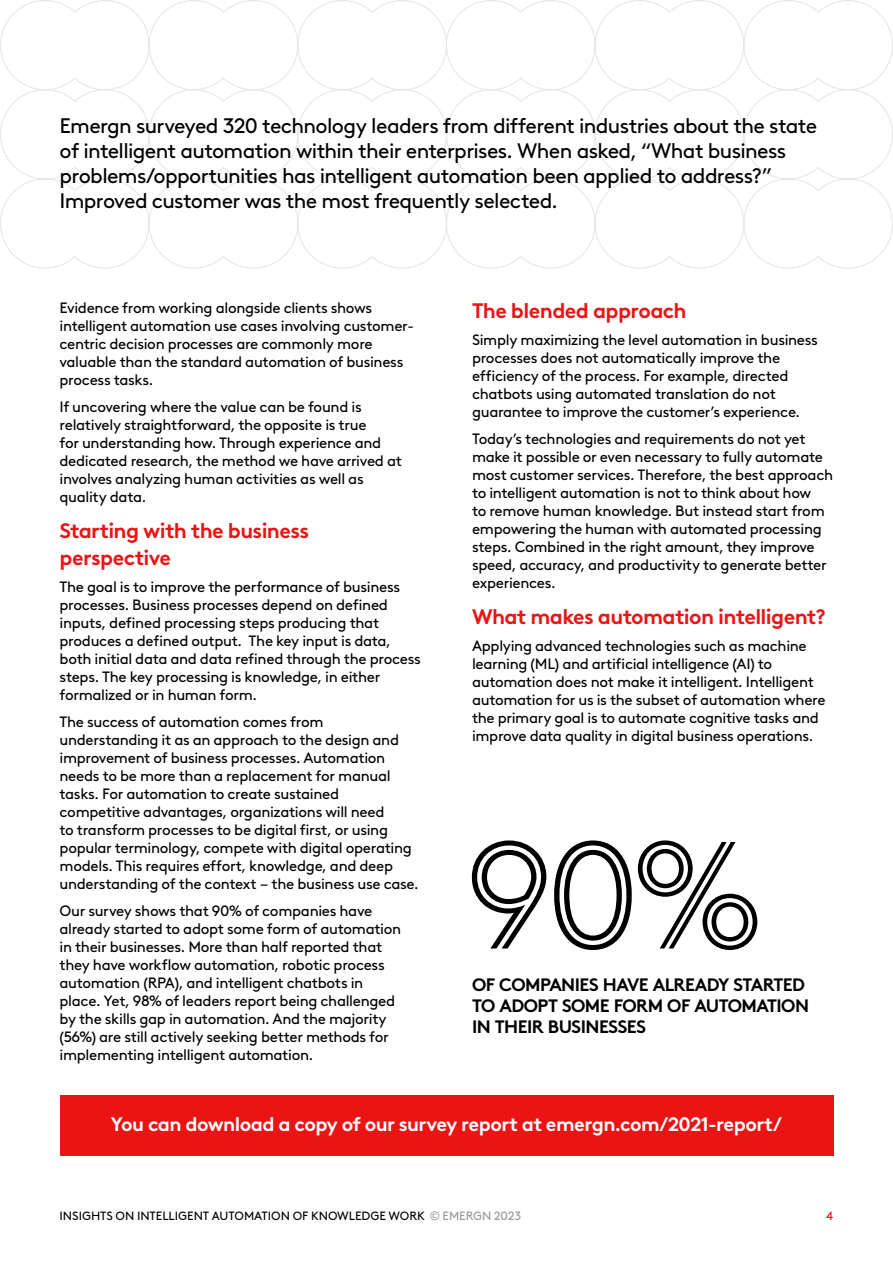
<style>
.page{position:relative;width:893px;height:1263px;background:#fff}
.page>*{position:absolute;margin:0;border:0;box-sizing:border-box;transform-origin:0 0}
.t1{font:152.1px "Brown Inline LL Pan";color:#000}
.Content_intro{font:21px/25.2px "Brown LL Pan";letter-spacing:-.03em;color:#000}
.Smaller_RED_sub-head{font:700 21px/27px "Brown LL Pan";letter-spacing:-.03em;color:#eb1414}
.Smaller_RED_sub-head-2{font:700 19.5px "Brown LL Pan";letter-spacing:-.03em;color:#fff}
.t2{font:700 18px/21px "Brown";letter-spacing:-.03em;color:#000}
.Body_copy{font:15px/18px "Brown LL Pan";letter-spacing:-.02em;color:#000}
.t3{font:12px "Brown LL Pan";letter-spacing:-.005em;color:#000}
.t4{font:12px "Brown LL Pan";color:#eb1414}
.s1{color:#999}
</style>
<div class="page">
<svg style="left:0;top:0;width:893px;height:269px"></svg>
<div style="left:60px;top:1095px;width:773px;height:60px;background:#eb1414"></div>
<p class="Content_intro" style="left:60px;top:111px;width:759px">Emergn surveyed 320 technology leaders from different industries about the state of intelligent automation within their enterprises. When asked, “What business problems/opportunities has intelligent automation been applied to address?” Improved customer was the most frequently selected.</p>
<p class="Body_copy" style="left:60px;top:297px;width:356px">Evidence from working alongside clients shows intelligent automation use cases involving customer&shy;centric decision processes are commonly more valuable than the standard automation of business process tasks.</p>
<p class="Body_copy" style="left:60px;top:396px;width:344px">If uncovering where the value can be found is relatively straightforward, the opposite is true<br>for understanding how. Through experience and dedicated research, the method we have arrived at involves analyzing human activities as well as quality data.</p>
<p class="Smaller_RED_sub-head" style="left:60px;top:515px;width:251px">Starting with the business perspective</p>
<p class="Body_copy" style="left:60px;top:576px;width:363px">The goal is to improve the performance of business processes. Business processes depend on defined inputs, defined processing steps producing that produces a defined output. The key input is data, both initial data and data refined through the process steps. The key processing is knowledge, in either formalized or in human form.</p>
<p class="Body_copy" style="left:60px;top:711px;width:361px">The success of automation comes from understanding it as an approach to the design and improvement of business processes. Automation needs to be more than a replacement for manual tasks. For automation to create sustained competitive advantages, organizations will need<br>to transform processes to be digital first, or using popular terminology, compete with digital operating models. This requires effort, knowledge, and deep understanding of the context – the business use case.</p>
<p class="Body_copy" style="left:60px;top:900px;width:343px">Our survey shows that 90% of companies have already started to adopt some form of automation in their businesses. More than half reported that they have workflow automation, robotic process automation (RPA), and intelligent chatbots in place. Yet, 98% of leaders report being challenged by the skills gap in automation. And the majority (56%) are still actively seeking better methods for implementing intelligent automation.</p>
<p class="Smaller_RED_sub-head" style="left:472px;top:296px;width:216px">The blended approach</p>
<p class="Body_copy" style="left:472px;top:330px;width:347px">Simply maximizing the level automation in business processes does not automatically improve the efficiency of the process. For example, directed chatbots using automated translation do not guarantee to improve the customer’s experience.</p>
<p class="Body_copy" style="left:472px;top:429px;width:363px">Today’s technologies and requirements do not yet make it possible or even necessary to fully automate most customer services. Therefore, the best approach to intelligent automation is not to think about how<br>to remove human knowledge. But instead start from empowering the human with automated processing steps. Combined in the right amount, they improve speed, accuracy, and productivity to generate better experiences.</p>
<p class="Smaller_RED_sub-head" style="left:472px;top:602px;width:356px">What makes automation intelligent?</p>
<p class="Body_copy" style="left:472px;top:636px;width:355px">Applying advanced technologies such as machine learning (ML) and artificial intelligence (AI) to automation does not make it intelligent. Intelligent automation for us is the subset of automation where the primary goal is to automate cognitive tasks and improve data quality in digital business operations.</p>
<p class="t1" style="left:466px;top:782px;width:298px">90%</p>
<p class="t2" style="left:472px;top:972px;width:339px">OF COMPANIES HAVE ALREADY STARTED<br>TO ADOPT SOME FORM OF AUTOMATION<br>IN THEIR BUSINESSES</p>
<p class="Smaller_RED_sub-head-2" style="left:111px;top:1109px;width:673px">You can download a copy of our survey report at emergn.com/2021-report/</p>
<p class="t3" style="left:60px;top:1207px;width:463px">INSIGHTS ON INTELLIGENT AUTOMATION OF KNOWLEDGE WORK <span class="s1">© EMERGN 2023</span></p>
<p class="t4" style="left:826px;top:1207px;width:9px">4</p>
</div>
